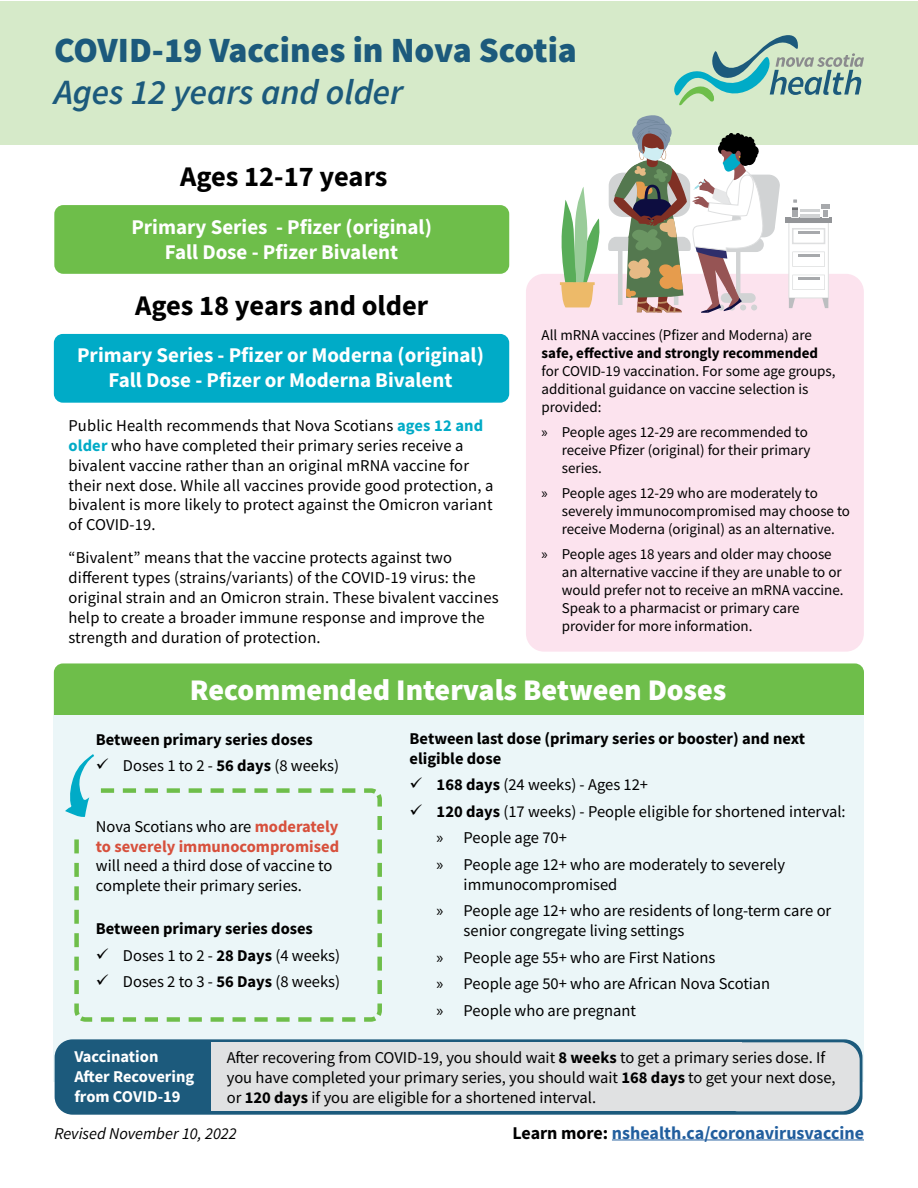
<style>
.page{position:relative;width:918px;height:1188px;background:#fff}
.page>*{position:absolute;margin:0;border:0;box-sizing:border-box;transform-origin:0 0}
.t1{font:900 35.55px "Source Sans Pro";color:#1c5a7c}
.t2{font:italic 600 35.55px "Source Sans Pro";color:#1c5a7c}
.t3{font:900 30px "Source Sans Pro";color:#fff}
.t4{font:700 28.5px "Source Sans Pro";color:#000}
.t5{font:700 21px/25.2px "Source Sans Pro";color:#fff;text-align:center}
.t6{font:700 18px "Source Sans Pro";color:#215e9e}
.t7{font:16.5px/19.8px "Source Sans Pro";color:#000}
.t8{font:700 16.5px/26.5px "Source Sans Pro";color:#000}
.t9{font:700 16.5px/19.8px "Source Sans Pro";color:#d7503c}
.t10{font:700 16.5px/19.8px "Source Sans Pro";color:#fff}
.t11{font:italic 16.5px "Source Sans Pro";color:#000}
.t12{font:15px/18px "Source Sans Pro";color:#000}
.t13{font:700 15px "Source Sans Pro";color:#000}
.s1{font-weight:700;color:#00abc7}
.s2{font-family:"Myriad Pro"}
.s3{font-weight:400}
.s4{font-weight:400;color:#000}
.s5{font-weight:700}
.s6{color:#000}
</style>
<div class="page">
<div style="left:526px;top:274px;width:338px;height:378px;background:#fce3ee;border-radius:18px"></div>
<div style="left:54px;top:334px;width:455px;height:69px;background:#00abc7;border-radius:9px"></div>
<div style="left:54px;top:205px;width:455px;height:69px;background:#6ebe4a;border-radius:9px"></div>
<div style="left:0;top:2px;width:918px;height:143px;background:#d6eac9"></div>
<div style="left:54px;top:663px;width:810px;height:74px;background:#6ebe4a;border-radius:9px"></div>
<div style="left:54px;top:715px;width:810px;height:366px;background:#ebf6f8"></div>
<svg style="left:74px;top:788px;width:308px;height:234px"></svg>
<hr style="left:612px;top:1140px;width:252px;height:1px;background:#215e9e">
<svg style="left:674px;top:35px;width:190px;height:71px"></svg>
<div style="left:55px;top:1039px;width:808px;height:76px;background:#1c5a7c;border-radius:18px"></div>
<div style="left:212px;top:1042px;width:530px;height:69px;background:#e0e1e2"></div>
<div style="left:720px;top:1042px;width:140px;height:69px;background:#e0e1e2;border-radius:18px"></div>
<svg style="left:560px;top:187px;width:40px;height:120px"></svg>
<svg style="left:608px;top:115px;width:172px;height:198px"></svg>
<div style="left:789px;top:222px;width:40px;height:76px;background:#fff;border:1px solid #dedfe0"></div>
<div style="left:785px;top:218px;width:47px;height:5px;background:#939598"></div>
<svg style="left:792px;top:228px;width:33px;height:16px"></svg>
<hr style="left:798px;top:231px;width:21px;height:2px;background:#a7a9ac">
<svg style="left:791px;top:199px;width:38px;height:19px"></svg>
<svg style="left:792px;top:252px;width:33px;height:15px"></svg>
<hr style="left:798px;top:254px;width:21px;height:2px;background:#a7a9ac">
<svg style="left:792px;top:275px;width:33px;height:15px"></svg>
<hr style="left:798px;top:277px;width:21px;height:2px;background:#a7a9ac">
<svg style="left:822px;top:298px;width:6px;height:10px"></svg>
<svg style="left:789px;top:298px;width:6px;height:10px"></svg>
<svg style="left:65px;top:754px;width:290px;height:245px"></svg>
<h1 class="t1" style="left:54px;top:25px;width:524px">COVID-19 Vaccines in Nova Scotia</h1>
<h1 class="t2" style="left:54px;top:69px;width:351px">Ages 12 years and older</h1>
<h3 class="t4" style="left:180px;top:157px;width:209px">Ages 12-17 years</h3>
<p class="t5" style="left:131px;top:214px;width:302px">Primary Series - Pfizer (original)<br>Fall Dose - Pfizer Bivalent</p>
<h3 class="t4" style="left:135px;top:287px;width:295px">Ages 18 years and older</h3>
<p class="t5" style="left:77px;top:342px;width:408px">Primary Series - Pfizer or Moderna (original)<br>Fall Dose - Pfizer or Moderna Bivalent</p>
<p class="t7" style="left:68px;top:416px;width:427px">Public Health recommends that Nova Scotians <span class="s1">ages 12 and older</span> who have completed their primary series receive a bivalent vaccine rather than an original mRNA vaccine for their next dose. While all vaccines provide good protection, a bivalent is more likely to protect against the Omicron variant of COVID-19.</p>
<p class="t7" style="left:68px;top:548px;width:432px">“Bivalent” means that the vaccine protects against two different types (strains/variants) of the COVID-19 virus: the original strain and an Omicron strain. These bivalent vaccines help to create a broader immune response and improve the strength and duration of protection.</p>
<p class="t12" style="left:542px;top:326px;width:272px">All mRNA vaccines (Pfizer and Moderna) are</p>
<p class="t13" style="left:542px;top:343px;width:278px">safe, effective and strongly recommended</p>
<p class="t12" style="left:542px;top:362px;width:296px">for COVID-19 vaccination. For some age groups, additional guidance on vaccine selection is provided:</p>
<p class="t12" style="left:562px;top:423px;width:250px;text-indent:-20px"><span class="s2">»</span> People ages 12-29 are recommended to receive Pfizer (original) for their primary series.</p>
<p class="t12" style="left:562px;top:484px;width:290px;text-indent:-20px"><span class="s2">»</span> People ages 12-29 who are moderately to severely immunocompromised may choose to receive Moderna (original) as an alternative.</p>
<p class="t12" style="left:562px;top:544px;width:283px;text-indent:-20px"><span class="s2">»</span> People ages 18 years and older may choose an alternative vaccine if they are unable to or would prefer not to receive an mRNA vaccine.<br>Speak to a pharmacist or primary care provider for more information.</p>
<h2 class="t3" style="left:190px;top:669px;width:538px">Recommended Intervals Between Doses</h2>
<p class="t8" style="left:123px;top:726px;width:218px;text-indent:-27px">Between primary series doses<br><span class="s3">Doses 1 to 2 -</span> 56 days <span class="s3">(8 weeks)</span></p>
<p class="t9" style="left:96px;top:816px;width:245px"><span class="s4">Nova Scotians who are</span> moderately to severely immunocompromised</p>
<p class="t7" style="left:96px;top:856px;width:238px">will need a third dose of vaccine to complete their primary series.</p>
<p class="t8" style="left:123px;top:915px;width:219px;text-indent:-27px">Between primary series doses<br><span class="s3">Doses 1 to 2 -</span> 28 Days <span class="s3">(4 weeks)<br>Doses 2 to 3 -</span> 56 Days <span class="s3">(8 weeks)</span></p>
<p class="t8" style="left:410px;top:728px;width:397px;line-height:19.8px">Between last dose (primary series or booster) and next eligible dose</p>
<p class="t7" style="left:437px;top:771px;width:411px;line-height:26.5px"><span class="s5">168 days</span> (24 weeks) - Ages 12+<br><span class="s5">120 days</span> (17 weeks) - People eligible for shortened interval: <span class="s2">»</span> People age 70+<br><span class="s2">»</span> People age 12+ who are moderately to severely</p>
<p class="t7" style="left:437px;top:871px;width:396px;line-height:26.5px;text-indent:27px">immunocompromised<br><span class="s2">»</span> People age 12+ who are residents of long-term care or</p>
<p class="t7" style="left:437px;top:917px;width:335px;line-height:26.5px;text-indent:27px">senior congregate living settings<br><span class="s2">»</span> People age 55+ who are First Nations<br><span class="s2">»</span> People age 50+ who are African Nova Scotian <span class="s2">»</span> People who are pregnant</p>
<p class="t10" style="left:74px;top:1047px;width:121px">Vaccination<br>After Recovering from COVID-19</p>
<p class="t7" style="left:227px;top:1048px;width:610px">After recovering from COVID-19, you should wait <span class="s5">8 weeks</span> to get a primary series dose. If you have completed your primary series, you should wait <span class="s5">168 days</span> to get your next dose, or <span class="s5">120 days</span> if you are eligible for a shortened interval.</p>
<p class="t11" style="left:55px;top:1123px;width:184px">Revised November 10, 2022</p>
<p class="t6" style="left:512px;top:1121px;width:353px"><span class="s6">Learn more:</span> nshealth.ca/coronavirusvaccine</p>
</div>
